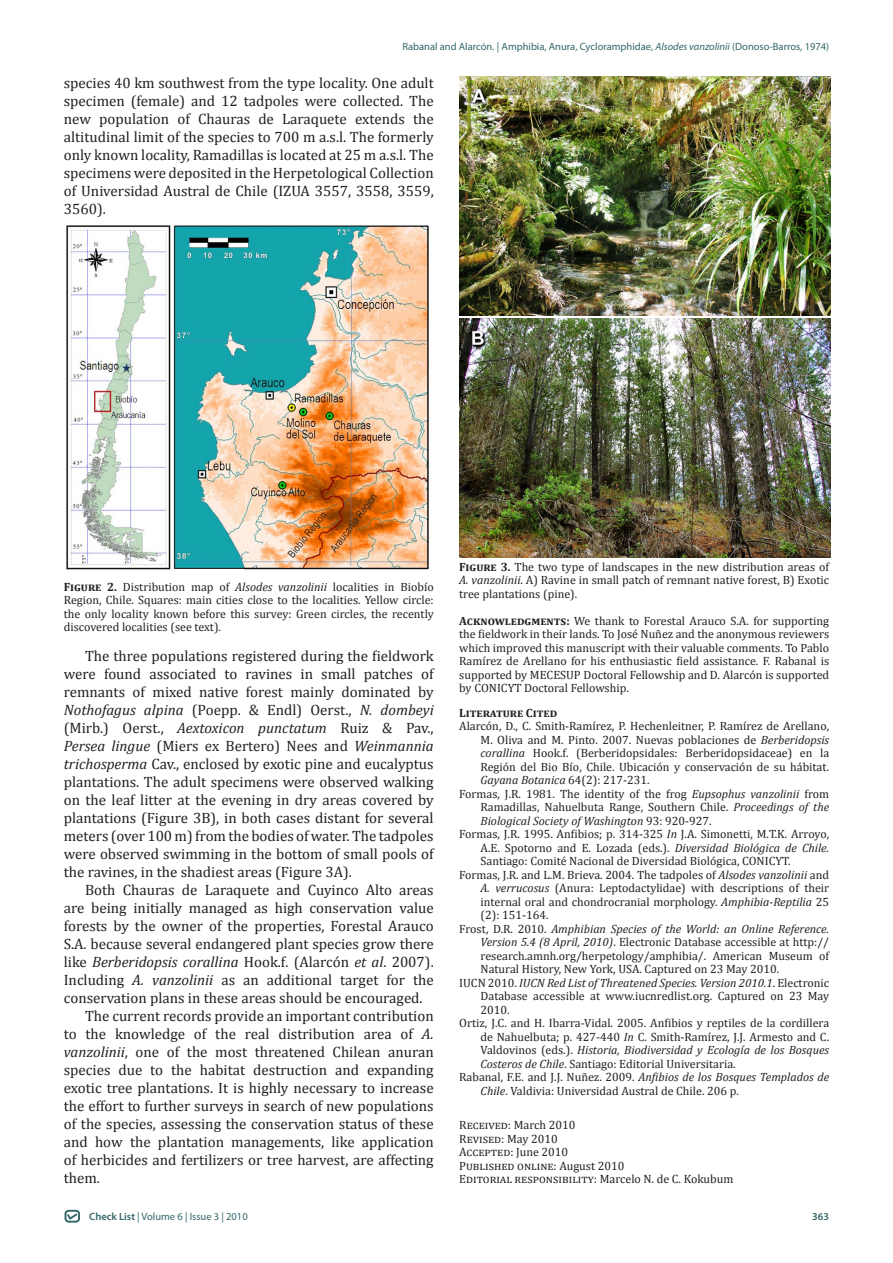
<style>
.page{position:relative;width:893px;height:1263px;background:#fff}
.page>*{position:absolute;margin:0;border:0;box-sizing:border-box;transform-origin:0 0}
.t1{font:15px/18px "Cambria";color:#231f20;text-align:justify}
.t2{font:12px/13.5px "Cambria";color:#231f20;text-align:justify}
.t3{font:700 12px "Cambria";color:#231f20}
.t4{font:10.5px "Myriad Pro";color:#336767}
.t5{font:600 10.5px "Myriad Pro";color:#336767}
.s1{font-style:italic}
.s2{font-weight:700}
.s3{font-weight:600}
</style>
<div class="page">
<div style="left:65px;top:1210px;width:15px;height:12px;border:2px solid #326667;border-radius:3px"></div>
<svg style="left:66px;top:1212px;width:13px;height:9px"></svg>
<img style="left:66px;top:225px;width:363px;height:345px">
<img style="left:459px;top:77px;width:371px;height:239px">
<img style="left:459px;top:319px;width:371px;height:239px">
<p class="t4" style="left:402px;top:40px;width:428px">Rabanal and Alarcón<span class="s1">.</span> | Amphibia, Anura, Cycloramphidae, <span class="s1">Alsodes vanzolinii</span> (Donoso-Barros, 1974)</p>
<p class="t1" style="left:64px;top:74px;width:371px">species 40 km southwest from the type locality. One adult specimen (female) and 12 tadpoles were collected. The new population of Chauras de Laraquete extends the altitudinal limit of the species to 700 m a.s.l. The formerly only known locality, Ramadillas is located at 25 m a.s.l. The specimens were deposited in the Herpetological Collection of Universidad Austral de Chile (IZUA 3557, 3558, 3559, 3560).</p>
<p class="t2" style="left:64px;top:580px;width:371px"><span class="s2">Figure 2.</span> Distribution map of <span class="s1">Alsodes vanzolinii</span> localities in Biobío Region, Chile. Squares: main cities close to the localities. Yellow circle: the only locality known before this survey: Green circles, the recently discovered localities (see text).</p>
<p class="t1" style="left:64px;top:646px;width:371px;text-indent:21px">The three populations registered during the fieldwork were found associated to ravines in small patches of remnants of mixed native forest mainly dominated by <span class="s1">Nothofagus alpina</span> (Poepp. &amp; Endl) Oerst., <span class="s1">N. dombeyi </span>(Mirb.) Oerst., <span class="s1">Aextoxicon punctatum</span> Ruiz &amp; Pav., <span class="s1">Persea lingue</span> (Miers ex Bertero) Nees and <span class="s1">Weinmannia trichosperma</span> Cav., enclosed by exotic pine and eucalyptus plantations. The adult specimens were observed walking on the leaf litter at the evening in dry areas covered by plantations (Figure 3B), in both cases distant for several meters (over 100 m) from the bodies of water. The tadpoles were observed swimming in the bottom of small pools of the ravines, in the shadiest areas (Figure 3A).</p>
<p class="t1" style="left:64px;top:880px;width:371px;text-indent:21px">Both Chauras de Laraquete and Cuyinco Alto areas are being initially managed as high conservation value forests by the owner of the properties, Forestal Arauco S.A. because several endangered plant species grow there like <span class="s1">Berberidopsis corallina</span> Hook.f. (Alarcón <span class="s1">et al</span>. 2007).<br>Including <span class="s1">A. vanzolinii</span> as an additional target for the conservation plans in these areas should be encouraged.</p>
<p class="t1" style="left:64px;top:1006px;width:371px;text-indent:21px">The current records provide an important contribution to the knowledge of the real distribution area of <span class="s1">A. vanzolinii</span>, one of the most threatened Chilean anuran species due to the habitat destruction and expanding exotic tree plantations. It is highly necessary to increase the effort to further surveys in search of new populations of the species, assessing the conservation status of these and how the plantation managements, like application of herbicides and fertilizers or tree harvest, are affecting them.</p>
<p class="t4" style="left:89px;top:1210px;width:160px"><span class="s3">Check List</span> | Volume 6 | Issue 3 | 2010</p>
<p class="t2" style="left:459px;top:560px;width:371px"><span class="s2">Figure 3.</span> The two type of landscapes in the new distribution areas of <span class="s1">A. vanzolinii</span>. A) Ravine in small patch of remnant native forest, B) Exotic tree plantations (pine).</p>
<p class="t2" style="left:459px;top:614px;width:371px"><span class="s2">Acknowledgments:</span> We thank to Forestal Arauco S.A. for supporting the fieldwork in their lands. To José Nuñez and the anonymous reviewers which improved this manuscript with their valuable comments. To Pablo Ramírez de Arellano for his enthusiastic field assistance. F. Rabanal is supported by MECESUP Doctoral Fellowship and D. Alarcón is supported by CONICYT Doctoral Fellowship.</p>
<p class="t3" style="left:459px;top:705px;width:100px">Literature Cited</p>
<p class="t2" style="left:481px;top:719px;width:350px;text-indent:-21px">Alarcón, D., C. Smith-Ramírez, P. Hechenleitner, P. Ramírez de Arellano, M. Oliva and M. Pinto. 2007. Nuevas poblaciones de <span class="s1">Berberidopsis corallina</span> Hook.f. (Berberidopsidales: Berberidopsidaceae) en la Región del Bio Bío, Chile. Ubicación y conservación de su hábitat.<br><span class="s1">Gayana Botanica</span> 64(2): 217-231.</p>
<p class="t2" style="left:481px;top:787px;width:350px;text-indent:-21px">Formas, J.R. 1981. The identity of the frog <span class="s1">Eupsophus vanzolinii</span> from Ramadillas, Nahuelbuta Range, Southern Chile. <span class="s1">Proceedings of the Biological Society of Washington</span> 93: 920-927.</p>
<p class="t2" style="left:481px;top:827px;width:350px;text-indent:-21px">Formas, J.R. 1995. Anfibios; p. 314-325 <span class="s1">In</span> J.A. Simonetti, M.T.K. Arroyo, A.E. Spotorno and E. Lozada (eds.). <span class="s1">Diversidad Biológica de Chile.<br></span>Santiago: Comité Nacional de Diversidad Biológica, CONICYT.</p>
<p class="t2" style="left:481px;top:868px;width:350px;text-indent:-21px">Formas, J.R. and L.M. Brieva. 2004. The tadpoles of <span class="s1">Alsodes vanzolinii</span> and <span class="s1">A. verrucosus</span> (Anura: Leptodactylidae) with descriptions of their internal oral and chondrocranial morphology. <span class="s1">Amphibia-Reptilia</span> 25 (2): 151-164.</p>
<p class="t2" style="left:481px;top:922px;width:350px;text-indent:-21px">Frost, D.R. 2010. <span class="s1">Amphibian Species of the World: an Online Reference.<br>Version 5.4 (8 April, 2010)</span>. Electronic Database accessible at http:// research.amnh.org/herpetology/amphibia/. American Museum of Natural History, New York, USA. Captured on 23 May 2010.</p>
<p class="t2" style="left:481px;top:976px;width:350px;text-indent:-21px">IUCN 2010. <span class="s1">IUCN Red List of Threatened Species. Version 2010.1</span>. Electronic Database accessible at www.iucnredlist.org. Captured on 23 May 2010.</p>
<p class="t2" style="left:481px;top:1016px;width:350px;text-indent:-21px">Ortiz, J.C. and H. Ibarra-Vidal. 2005. Anfibios y reptiles de la cordillera de Nahuelbuta; p. 427-440 <span class="s1">In</span> C. Smith-Ramírez, J.J. Armesto and C.<br>Valdovinos (eds.). <span class="s1">Historia, Biodiversidad y Ecología de los Bosques Costeros de Chile</span>. Santiago: Editorial Universitaria.</p>
<p class="t2" style="left:481px;top:1070px;width:350px;text-indent:-21px">Rabanal, F.E. and J.J. Nuñez. 2009. <span class="s1">Anfibios de los Bosques Templados de<br>Chile</span>. Valdivia: Universidad Austral de Chile. 206 p.</p>
<p class="t2" style="left:459px;top:1118px;width:118px">Received: March 2010</p>
<p class="t2" style="left:459px;top:1131px;width:100px">Revised: May 2010</p>
<p class="t2" style="left:459px;top:1145px;width:110px">Accepted: June 2010</p>
<p class="t2" style="left:459px;top:1158px;width:167px">Published online: August 2010</p>
<p class="t2" style="left:459px;top:1172px;width:276px">Editorial responsibility: Marcelo N. de C. Kokubum</p>
<p class="t5" style="left:812px;top:1209px;width:18px">363</p>
</div>
